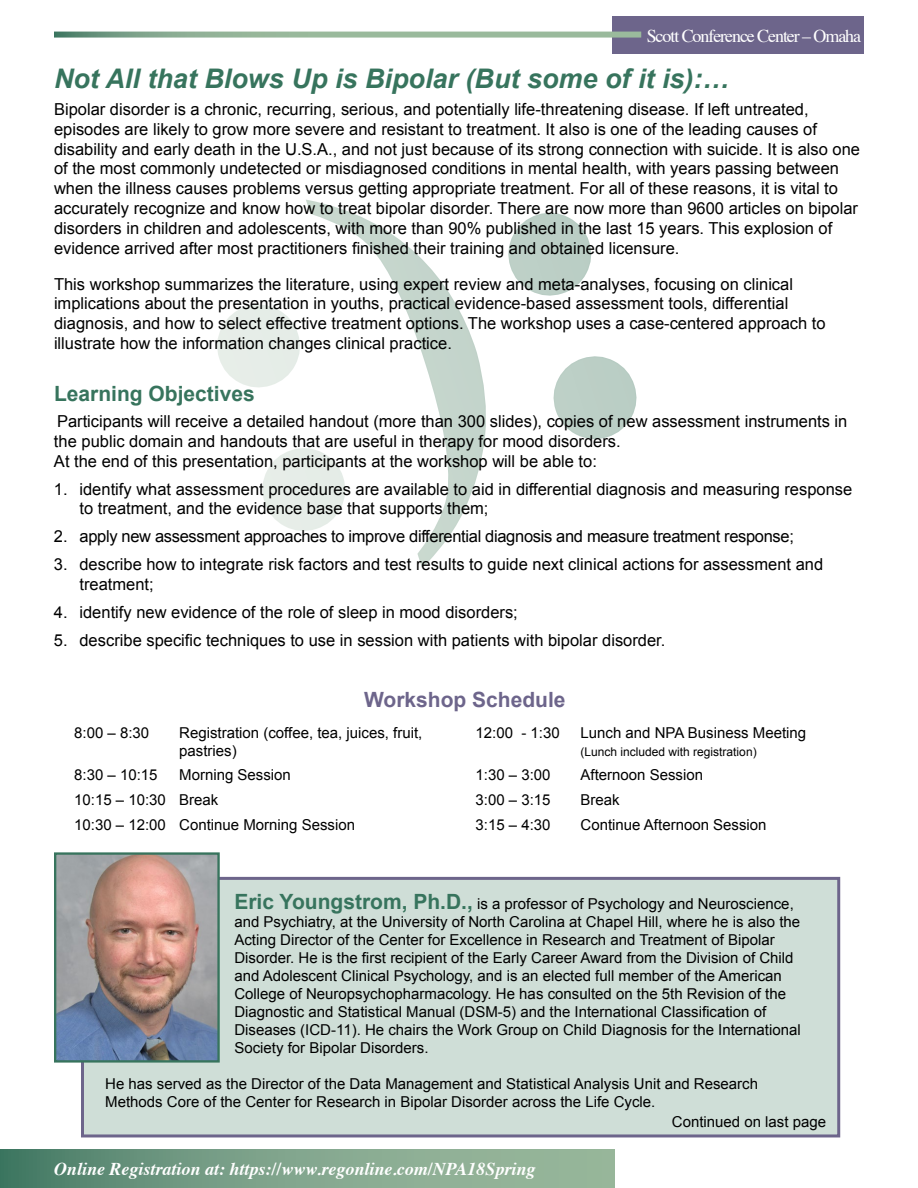
<style>
.page{position:relative;width:918px;height:1188px;background:#fff}
.page>*{position:absolute;margin:0;border:0;box-sizing:border-box;transform-origin:0 0}
.t1{font:italic 700 27px "Arial";color:#37745d}
.t2{font:700 21px "Arial";color:#37745d}
.t3{font:700 21px "Arial";color:#6d658b}
.t4{font:italic 700 18px "Times";color:#fff}
.t5{font:18px "Times";letter-spacing:-.06em;color:#fff}
.t6{font:16.5px/19.8px "Arial";color:#000}
.t7{font:16.5px "Arial";letter-spacing:-.02em;color:#000}
.t8{font:15px/18px "Arial";color:#000}
.t9{font:12px "Arial";color:#000}
.s1{font-weight:700;font-size:21px;color:#37745d}
</style>
<div class="page">
<svg style="left:0;top:1149px;width:615px;height:39px;background:#7aa188"></svg>
<div style="left:613px;top:16px;width:251px;height:37px;background:#6d658b"></div>
<svg style="left:54px;top:32px;width:587px;height:6px;background:#96b69c"></svg>
<div style="left:81px;top:877px;width:759px;height:260px;background:#cfded7;border:3px solid #6d658b"></div>
<img style="left:57px;top:855px;width:160px;height:205px">
<div style="left:54px;top:852px;width:166px;height:211px;border:2px solid #37745d"></div>
<svg style="left:217px;top:204px;width:420px;height:327px"></svg>
<svg style="left:308px;top:200px;width:224px;height:365px"></svg>
<p class="t5" style="left:647px;top:19px;width:216px">Scott Conference Center – Omaha</p>
<h1 class="t1" style="left:54px;top:61px;width:677px">Not All that Blows Up is Bipolar (But some of it is):…</h1>
<p class="t6" style="left:54px;top:99px;width:808px">Bipolar disorder is a chronic, recurring, serious, and potentially life-threatening disease. If left untreated, episodes are likely to grow more severe and resistant to treatment. It also is one of the leading causes of disability and early death in the U.S.A., and not just because of its strong connection with suicide. It is also one of the most commonly undetected or misdiagnosed conditions in mental health, with years passing between when the illness causes problems versus getting appropriate treatment. For all of these reasons, it is vital to accurately recognize and know how to treat bipolar disorder. There are now more than 9600 articles on bipolar disorders in children and adolescents, with more than 90% published in the last 15 years. This explosion of evidence arrived after most practitioners finished their training and obtained licensure.</p>
<p class="t6" style="left:54px;top:274px;width:773px">This workshop summarizes the literature, using expert review and meta-analyses, focusing on clinical implications about the presentation in youths, practical evidence-based assessment tools, differential diagnosis, and how to select effective treatment options. The workshop uses a case-centered approach to illustrate how the information changes clinical practice.</p>
<p class="t2" style="left:54px;top:379px;width:202px">Learning Objectives</p>
<p class="t6" style="left:54px;top:412px;width:795px">Participants will receive a detailed handout (more than 300 slides), copies of new assessment instruments in the public domain and handouts that are useful in therapy for mood disorders.<br>At the end of this presentation, participants at the workshop will be able to:</p>
<p class="t6" style="left:79px;top:479px;width:774px;text-indent:-25px">1. identify what assessment procedures are available to aid in differential diagnosis and measuring response to treatment, and the evidence base that supports them;</p>
<p class="t7" style="left:54px;top:526px;width:742px">2. apply new assessment approaches to improve differential diagnosis and measure treatment response;</p>
<p class="t6" style="left:79px;top:555px;width:745px;text-indent:-25px">3. describe how to integrate risk factors and test results to guide next clinical actions for assessment and treatment;</p>
<p class="t6" style="left:54px;top:602px;width:465px">4. identify new evidence of the role of sleep in mood disorders;</p>
<p class="t6" style="left:54px;top:630px;width:613px">5. describe specific techniques to use in session with patients with bipolar disorder.</p>
<p class="t3" style="left:364px;top:686px;width:203px">Workshop Schedule</p>
<p class="t8" style="left:74px;top:723px;width:77px">8:00 – 8:30</p>
<p class="t8" style="left:179px;top:723px;width:245px">Registration (coffee, tea, juices, fruit, pastries)</p>
<p class="t8" style="left:74px;top:766px;width:85px">8:30 – 10:15</p>
<p class="t8" style="left:74px;top:763px;width:282px;line-height:24.8px;text-indent:105px">Morning Session<br>10:15 – 10:30 Break<br>10:30 – 12:00 Continue Morning Session</p>
<p class="t8" style="left:476px;top:723px;width:86px">12:00 - 1:30</p>
<p class="t8" style="left:581px;top:723px;width:227px">Lunch and NPA Business Meeting</p>
<p class="t9" style="left:581px;top:744px;width:178px">(Lunch included with registration)</p>
<p class="t8" style="left:476px;top:766px;width:77px">1:30 – 3:00</p>
<p class="t8" style="left:581px;top:766px;width:124px">Afternoon Session</p>
<p class="t8" style="left:476px;top:791px;width:77px">3:00 – 3:15</p>
<p class="t8" style="left:581px;top:791px;width:41px">Break</p>
<p class="t8" style="left:476px;top:816px;width:77px">3:15 – 4:30</p>
<p class="t8" style="left:581px;top:816px;width:187px">Continue Afternoon Session</p>
<p class="t8" style="left:234px;top:895px;width:568px"><span class="s1">Eric Youngstrom, Ph.D.,</span> is a professor of Psychology and Neuroscience, and Psychiatry, at the University of North Carolina at Chapel Hill, where he is also the Acting Director of the Center for Excellence in Research and Treatment of Bipolar Disorder. He is the first recipient of the Early Career Award from the Division of Child and Adolescent Clinical Psychology, and is an elected full member of the American College of Neuropsychopharmacology. He has consulted on the 5th Revision of the Diagnostic and Statistical Manual (DSM-5) and the International Classification of Diseases (ICD-11). He chairs the Work Group on Child Diagnosis for the International Society for Bipolar Disorders.</p>
<p class="t8" style="left:105px;top:1075px;width:654px">He has served as the Director of the Data Management and Statistical Analysis Unit and Research<br>Methods Core of the Center for Research in Bipolar Disorder across the Life Cycle.</p>
<p class="t8" style="left:672px;top:1113px;width:156px">Continued on last page</p>
<p class="t4" style="left:54px;top:1152px;width:483px">Online Registration at: https://www.regonline.com/NPA18Spring</p>
</div>
